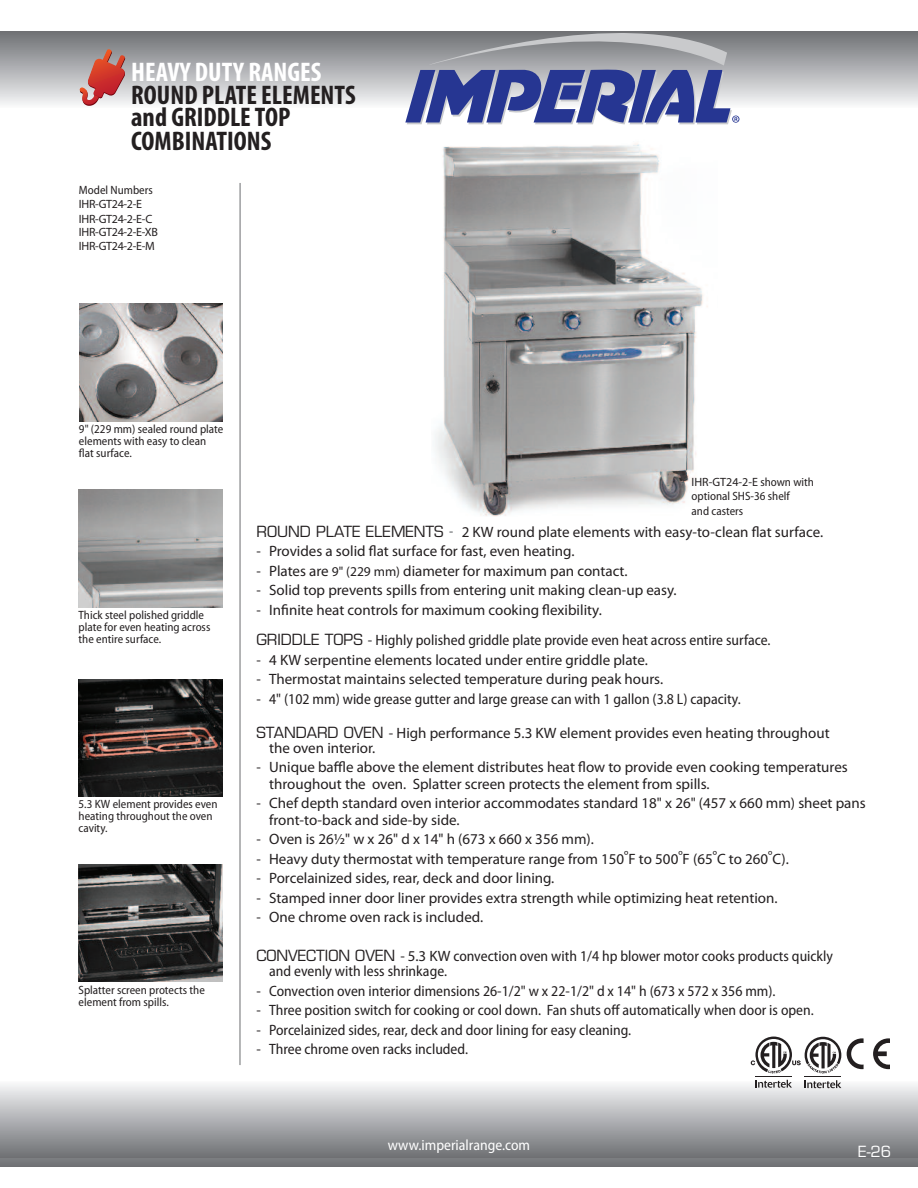
<style>
.page{position:relative;width:918px;height:1188px;background:#fff}
.page>*{position:absolute;margin:0;border:0;box-sizing:border-box;transform-origin:0 0}
.t1{font:700 condensed 27px/23.2px "Myriad Pro";color:#231f20}
.t2{font:700 condensed 27px "Myriad Pro";color:#fff}
.t3{font:15px/16.5px "Myriad Pro";color:#231f20}
.t4{font:semi-condensed 15px/15px "Myriad Pro";color:#231f20}
.t5{font:semi-condensed 15px "Myriad Pro";color:#fff}
.t6{font:15px "Eurostile";color:#fff}
.t7{font:semi-condensed 12px/12px "Myriad Pro";color:#231f20}
.t8{font:12px/14.4px "Myriad Pro";letter-spacing:-.025em;color:#231f20}
.s1{font-stretch:normal}
.s2{font-family:"Eurostile"}
.s3{font-family:"Futena";color:#8a8c8f}
.s4{font-stretch:semi-condensed}
.s5{font-size:13.5px}
.s6{font-family:"Eurostile";font-stretch:normal}
</style>
<div class="page">
<div style="left:0;top:1090px;width:918px;height:76px;background:#76787b"></div>
<div style="left:1px;top:31px;width:917px;height:77px;background:linear-gradient(to bottom,#6d6f73,#f8f8fa)"></div>
<svg style="left:405px;top:33px;width:334px;height:91px;background:#7a81a7"></svg>
<svg style="left:80px;top:49px;width:45px;height:57px;background:#c47976"></svg>
<img style="left:435px;top:143px;width:273px;height:374px">
<div style="left:0;top:1081px;width:918px;height:76px;background:linear-gradient(to bottom,#f7f8f9,#707376)"></div>
<hr style="left:240px;top:183px;width:1px;height:882px;background:#6c6d70">
<img style="left:79px;top:680px;width:144px;height:117px">
<img style="left:79px;top:864px;width:144px;height:118px">
<svg style="left:847px;top:1038px;width:17px;height:31px"></svg>
<svg style="left:873px;top:1038px;width:17px;height:31px"></svg>
<svg style="left:751px;top:1037px;width:90px;height:51px"></svg>
<img style="left:79px;top:490px;width:144px;height:117px">
<img style="left:79px;top:304px;width:144px;height:117px">
<h1 class="t2" style="left:131px;top:63px;width:192px">HEAVY DUTY RANGES</h1>
<h1 class="t1" style="left:131px;top:85px;width:226px">ROUND PLATE ELEMENTS and GRIDDLETOP<br>COMBINATIONS</h1>
<p class="t7" style="left:79px;top:185px;width:75px">Model Numbers</p>
<p class="t8" style="left:79px;top:198px;width:75px">IHR-GT24-2-E<br>IHR-GT24-2-E-C</p>
<p class="t8" style="left:79px;top:226px;width:81px">IHR-GT24-2-E-XB<br>IHR-GT24-2-E-M</p>
<p class="t7" style="left:79px;top:424px;width:146px">9" (229 mm) sealed round plate elements with easy to clean flat surface.</p>
<p class="t7" style="left:79px;top:610px;width:133px">Thick steel polished griddle plate for even heating across the entire surface.</p>
<p class="t7" style="left:79px;top:799px;width:141px">5.3 KW element provides even heating throughout the oven cavity.</p>
<p class="t7" style="left:79px;top:985px;width:128px">Splatter screen protects the element from spills.</p>
<p class="t7" style="left:692px;top:476px;width:124px;line-height:14.4px"><span class="s1">IHR-GT24-2-E</span> shown with optional SHS-36 shelf<br>and casters</p>
<p class="t3" style="left:256px;top:524px;width:568px"><span class="s2">ROUND PLATE ELEMENTS</span> <span class="s3">-</span> 2 KW round plate elements with easy-to-clean flat surface.</p>
<p class="t3" style="left:256px;top:544px;width:319px"><span class="s4">-</span> Provides a solid flat surface for fast, even heating.</p>
<p class="t3" style="left:256px;top:563px;width:373px"><span class="s4">-</span> Plates are <span class="s5">9" (229 mm)</span> diameter for maximum pan contact.</p>
<p class="t3" style="left:257px;top:583px;width:422px"><span class="s4">-</span> Solid top prevents spills from entering unit making clean-up easy.</p>
<p class="t3" style="left:256px;top:602px;width:347px"><span class="s4">-</span> Infinite heat controls for maximum cooking flexibility.</p>
<p class="t4" style="left:257px;top:634px;width:516px"><span class="s6">GRIDDLE TOPS</span> - Highly polished griddle plate provide even heat across entire surface.</p>
<p class="t3" style="left:257px;top:652px;width:393px"><span class="s4">-</span> 4 KW serpentine elements located under entire griddle plate.</p>
<p class="t3" style="left:257px;top:672px;width:408px"><span class="s4">-</span> Thermostat maintains selected temperature during peak hours.</p>
<p class="t4" style="left:257px;top:692px;width:486px">- 4" (102 mm) wide grease gutter and large grease can with 1 gallon (3.8 L) capacity.</p>
<p class="t3" style="left:269px;top:726px;width:562px;line-height:15px;text-indent:-13px"><span class="s2">STANDARD OVEN</span> <span class="s4">-</span> High performance 5.3 KW element provides even heating throughout the oven interior.</p>
<p class="t3" style="left:269px;top:760px;width:580px;text-indent:-13px"><span class="s4">-</span> Unique baffle above the element distributes heat flow to provide even cooking temperatures throughout the oven. Splatter screen protects the element from spills.</p>
<p class="t3" style="left:269px;top:796px;width:598px;text-indent:-13px"><span class="s4">-</span> Chef depth standard oven interior accommodates standard 18" x 26" (457 x 660 mm) sheet pans front-to-back and side-by side.</p>
<p class="t3" style="left:256px;top:832px;width:339px"><span class="s4">-</span> Oven is 26½" w x 26" d x 14" h (673 x 660 x 356 mm).</p>
<p class="t3" style="left:256px;top:851px;width:534px"><span class="s4">-</span> Heavy duty thermostat with temperature range from 150<sup>º</sup>F to 500<sup>º</sup>F (65<sup>º</sup>C to 260<sup>º</sup>C).</p>
<p class="t3" style="left:256px;top:871px;width:299px"><span class="s4">-</span> Porcelainized sides, rear, deck and door lining.</p>
<p class="t3" style="left:256px;top:890px;width:523px"><span class="s4">-</span> Stamped inner door liner provides extra strength while optimizing heat retention.</p>
<p class="t3" style="left:256px;top:910px;width:228px"><span class="s4">-</span> One chrome oven rack is included.</p>
<p class="t4" style="left:269px;top:950px;width:565px;text-indent:-13px"><span class="s6">CONVECTION OVEN</span> - <span class="s1">5.3 KW</span> convection oven with 1/4 hp blower motor cooks products quickly and evenly with less shrinkage.</p>
<p class="t4" style="left:256px;top:985px;width:521px">- Convection oven interior dimensions 26-1/2" w x 22-1/2" d x 14" h (673 x 572 x 356 mm).</p>
<p class="t4" style="left:256px;top:1004px;width:559px">- Three position switch for cooking or cool down. Fan shuts off automatically when door is open.</p>
<p class="t4" style="left:256px;top:1024px;width:376px">- Porcelainized sides, rear, deck and door lining for easy cleaning.</p>
<p class="t4" style="left:256px;top:1043px;width:213px">- Three chrome oven racks included.</p>
<p class="t5" style="left:388px;top:1139px;width:144px">www.imperialrange.com</p>
<p class="t6" style="left:858px;top:1146px;width:34px">E-26</p>
<p class="t6" style="left:869px;top:1146px;width:24px">E-1</p>
</div>
